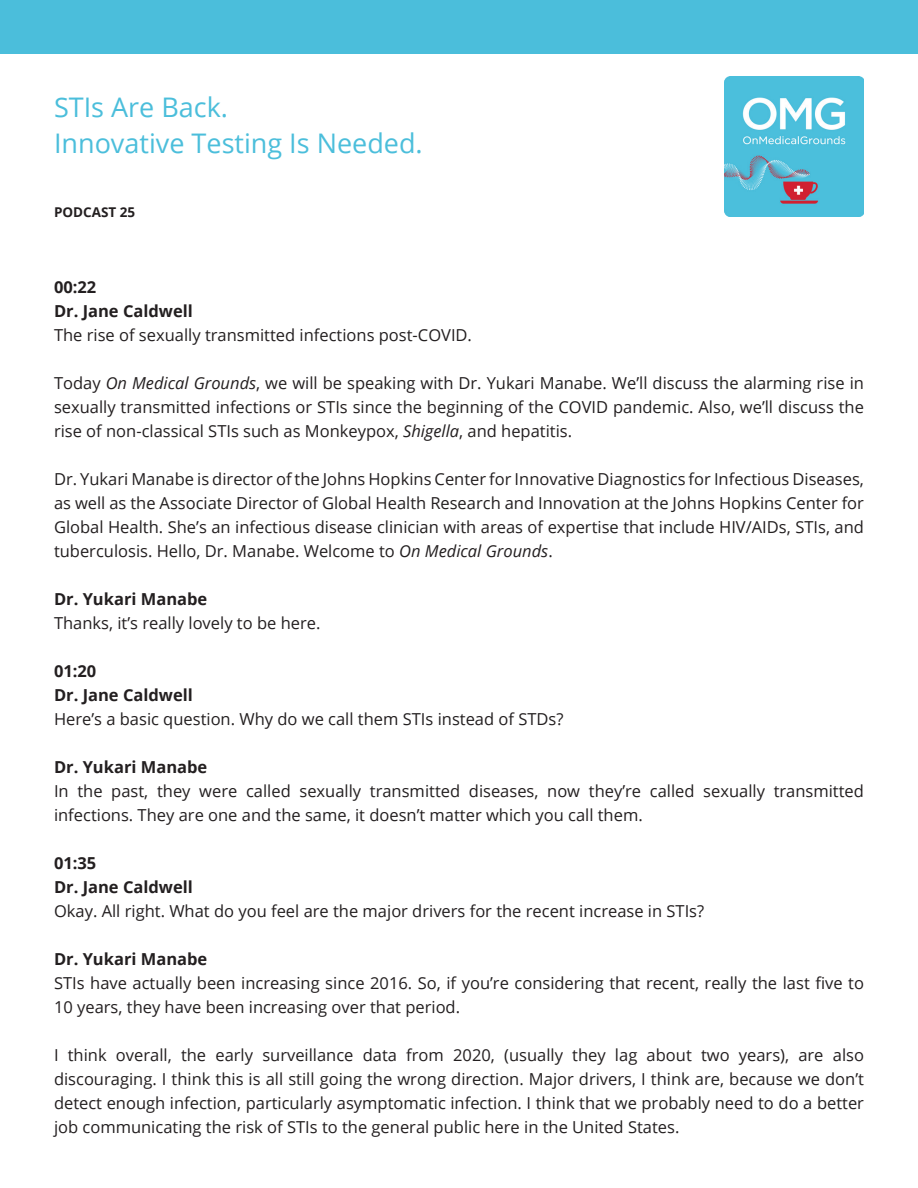
<style>
.page{position:relative;width:918px;height:1188px;background:#fff}
.page>*{position:absolute;margin:0;border:0;box-sizing:border-box;transform-origin:0 0}
.t1{font:27px/36px "Open Sans";color:#4bbedb}
.t2{font:16.5px/24px "Open Sans";color:#231f20;text-align:justify}
.t3{font:700 16.5px/24px "Open Sans";color:#231f20}
.t4{font:700 13.5px "Open Sans";color:#231f20}
.s1{font-style:italic}
</style>
<div class="page">
<div style="left:0;top:0;width:918px;height:54px;background:#4bbedb"></div>
<img style="left:724px;top:77px;width:140px;height:140px">
<h1 class="t1" style="left:54px;top:89px;width:370px">STIs Are Back.<br>Innovative Testing Is Needed.</h1>
<p class="t4" style="left:54px;top:203px;width:83px">PODCAST 25</p>
<p class="t3" style="left:54px;top:275px;width:140px">00:22<br>Dr. Jane Caldwell</p>
<p class="t2" style="left:54px;top:323px;width:420px">The rise of sexually transmitted infections post-COVID.</p>
<p class="t2" style="left:54px;top:371px;width:812px">Today <span class="s1">On Medical Grounds</span>, we will be speaking with Dr. Yukari Manabe. We’ll discuss the alarming rise in sexually transmitted infections or STIs since the beginning of the COVID pandemic. Also, we’ll discuss the rise of non-classical STIs such as Monkeypox, <span class="s1">Shigella</span>, and hepatitis.</p>
<p class="t2" style="left:54px;top:467px;width:812px">Dr. Yukari Manabe is director of the Johns Hopkins Center for Innovative Diagnostics for Infectious Diseases, as well as the Associate Director of Global Health Research and Innovation at the Johns Hopkins Center for Global Health. She’s an infectious disease clinician with areas of expertise that include HIV/AIDs, STIs, and tuberculosis. Hello, Dr. Manabe. Welcome to <span class="s1">On Medical Grounds</span>.</p>
<p class="t3" style="left:54px;top:587px;width:155px">Dr. Yukari Manabe</p>
<p class="t2" style="left:54px;top:611px;width:268px">Thanks, it’s really lovely to be here.</p>
<p class="t3" style="left:54px;top:659px;width:140px">01:20<br>Dr. Jane Caldwell</p>
<p class="t2" style="left:54px;top:707px;width:511px">Here’s a basic question. Why do we call them STIs instead of STDs?</p>
<p class="t3" style="left:54px;top:755px;width:155px">Dr. Yukari Manabe</p>
<p class="t2" style="left:54px;top:779px;width:812px">In the past, they were called sexually transmitted diseases, now they’re called sexually transmitted infections. They are one and the same, it doesn’t matter which you call them.</p>
<p class="t3" style="left:54px;top:851px;width:140px">01:35<br>Dr. Jane Caldwell</p>
<p class="t2" style="left:54px;top:899px;width:652px">Okay. All right. What do you feel are the major drivers for the recent increase in STIs?</p>
<p class="t3" style="left:54px;top:947px;width:155px">Dr. Yukari Manabe</p>
<p class="t2" style="left:54px;top:971px;width:812px">STIs have actually been increasing since 2016. So, if you’re considering that recent, really the last five to<br>10 years, they have been increasing over that period.</p>
<p class="t2" style="left:54px;top:1043px;width:812px">I think overall, the early surveillance data from 2020, (usually they lag about two years), are also discouraging. I think this is all still going the wrong direction. Major drivers, I think are, because we don’t detect enough infection, particularly asymptomatic infection. I think that we probably need to do a better job communicating the risk of STIs to the general public here in the United States.</p>
</div>
